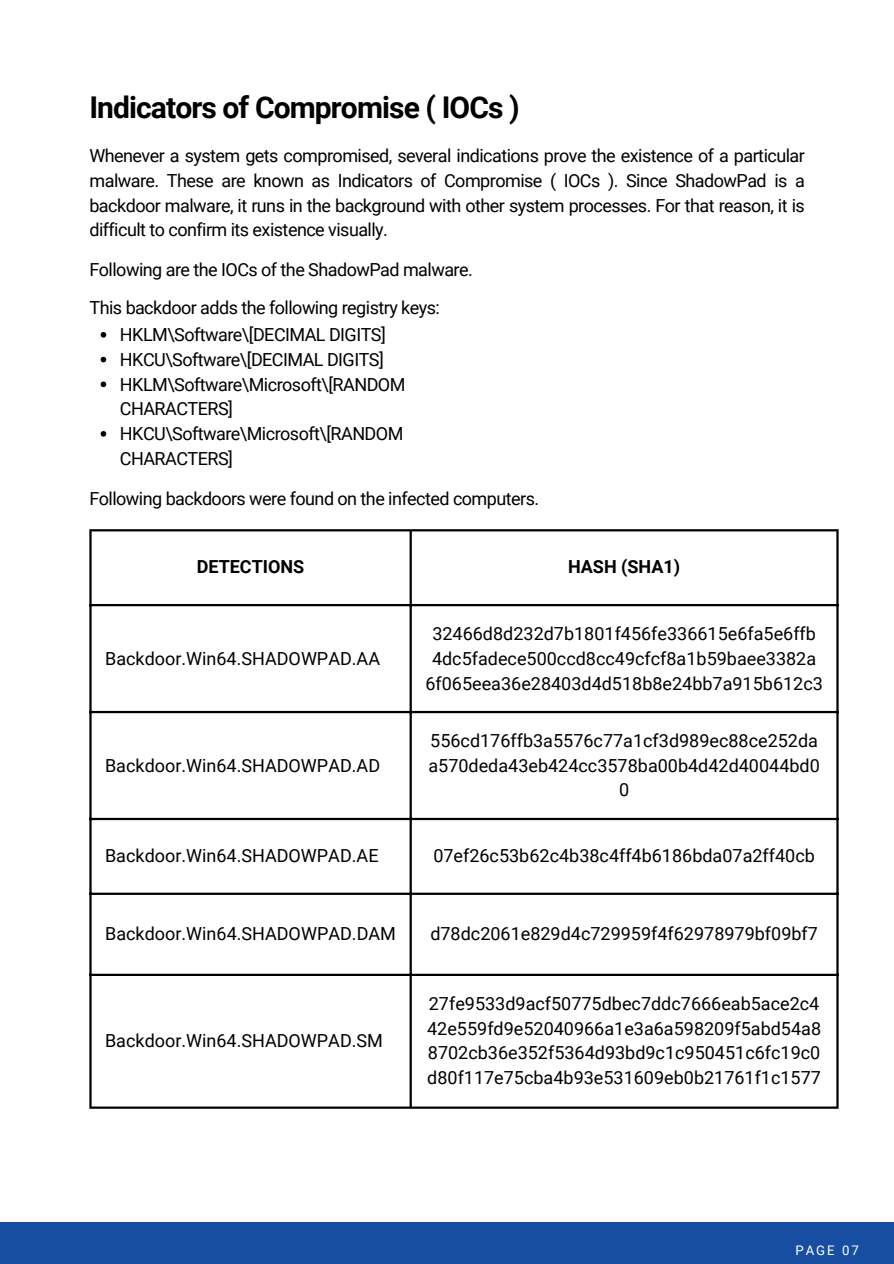
<style>
.page{position:relative;width:894px;height:1264px;background:#fff}
.page>*{position:absolute;margin:0;border:0;box-sizing:border-box;transform-origin:0 0}
.t1{font:700 30px "Roboto";letter-spacing:-.03em;color:#000}
.t2{font:18px/24.8px "Roboto";color:#000;text-align:center}
.t3{font:18px/24.8px "Roboto";letter-spacing:-.03em;color:#000}
.t4{font:700 18px "Roboto";color:#000}
.t5{font:13.2px "Roboto";letter-spacing:.15em;color:#fff}
</style>
<div class="page">
<div style="left:0;top:1221px;width:893px;height:42px;background:#174ea2"></div>
<hr style="left:89px;top:531px;width:3px;height:575px;background:#000">
<hr style="left:409px;top:531px;width:2px;height:575px;background:#000">
<hr style="left:836px;top:531px;width:2px;height:575px;background:#000">
<hr style="left:89px;top:529px;width:749px;height:2px;background:#000">
<hr style="left:89px;top:604px;width:749px;height:2px;background:#000">
<hr style="left:89px;top:711px;width:749px;height:2px;background:#000">
<hr style="left:89px;top:817px;width:749px;height:3px;background:#000">
<hr style="left:89px;top:892px;width:749px;height:2px;background:#000">
<hr style="left:89px;top:973px;width:749px;height:3px;background:#000">
<hr style="left:89px;top:1106px;width:749px;height:2px;background:#000">
<svg style="left:101px;top:332px;width:5px;height:5px"></svg>
<svg style="left:101px;top:357px;width:5px;height:5px"></svg>
<svg style="left:101px;top:381px;width:5px;height:6px"></svg>
<svg style="left:101px;top:431px;width:5px;height:5px"></svg>
<h1 class="t1" style="left:89px;top:86px;width:432px">Indicators of Compromise ( IOCs )</h1>
<p class="t2" style="left:89px;top:143px;width:716px;text-align:justify">Whenever a system gets compromised, several indications prove the existence of a particular malware. These are known as Indicators of Compromise ( IOCs ). Since ShadowPad is a backdoor malware, it runs in the background with other system processes. For that reason, it is difficult to confirm its existence visually.</p>
<p class="t3" style="left:89px;top:249px;width:385px;line-height:38.5px">Following are the IOCs of the ShadowPad malware.<br>This backdoor adds the following registry keys:</p>
<p class="t3" style="left:120px;top:321px;width:287px">HKLM\Software\[DECIMAL DIGITS]<br>HKCU\Software\[DECIMAL DIGITS]<br>HKLM\Software\Microsoft\[RANDOM<br>CHARACTERS]<br>HKCU\Software\Microsoft\[RANDOM<br>CHARACTERS]</p>
<p class="t3" style="left:89px;top:485px;width:451px">Following backdoors were found on the infected computers.</p>
<p class="t4" style="left:197px;top:554px;width:109px">DETECTIONS</p>
<p class="t4" style="left:568px;top:554px;width:114px">HASH (SHA1)</p>
<p class="t2" style="left:105px;top:645px;width:276px">Backdoor.Win64.SHADOWPAD.AA</p>
<p class="t2" style="left:105px;top:752px;width:276px">Backdoor.Win64.SHADOWPAD.AD</p>
<p class="t2" style="left:425px;top:620px;width:399px">32466d8d232d7b1801f456fe336615e6fa5e6ffb<br>4dc5fadece500ccd8cc49cfcf8a1b59baee3382a<br>6f065eea36e28403d4d518b8e24bb7a915b612c3</p>
<p class="t2" style="left:428px;top:727px;width:393px">556cd176ffb3a5576c77a1cf3d989ec88ce252da a570deda43eb424cc3578ba00b4d42d40044bd0<br>0</p>
<p class="t2" style="left:105px;top:842px;width:275px">Backdoor.Win64.SHADOWPAD.AE</p>
<p class="t2" style="left:433px;top:842px;width:383px">07ef26c53b62c4b38c4ff4b6186bda07a2ff40cb</p>
<p class="t2" style="left:105px;top:920px;width:292px">Backdoor.Win64.SHADOWPAD.DAM</p>
<p class="t2" style="left:430px;top:920px;width:389px">d78dc2061e829d4c729959f4f62978979bf09bf7</p>
<p class="t2" style="left:105px;top:1027px;width:279px">Backdoor.Win64.SHADOWPAD.SM</p>
<p class="t2" style="left:427px;top:990px;width:395px;text-align:justify">27fe9533d9acf50775dbec7ddc7666eab5ace2c4<br>42e559fd9e52040966a1e3a6a598209f5abd54a8<br>8702cb36e352f5364d93bd9c1c950451c6fc19c0 d80f117e75cba4b93e531609eb0b21761f1c1577</p>
<p class="t5" style="left:795px;top:1240px;width:65px">PAGE 07</p>
</div>
